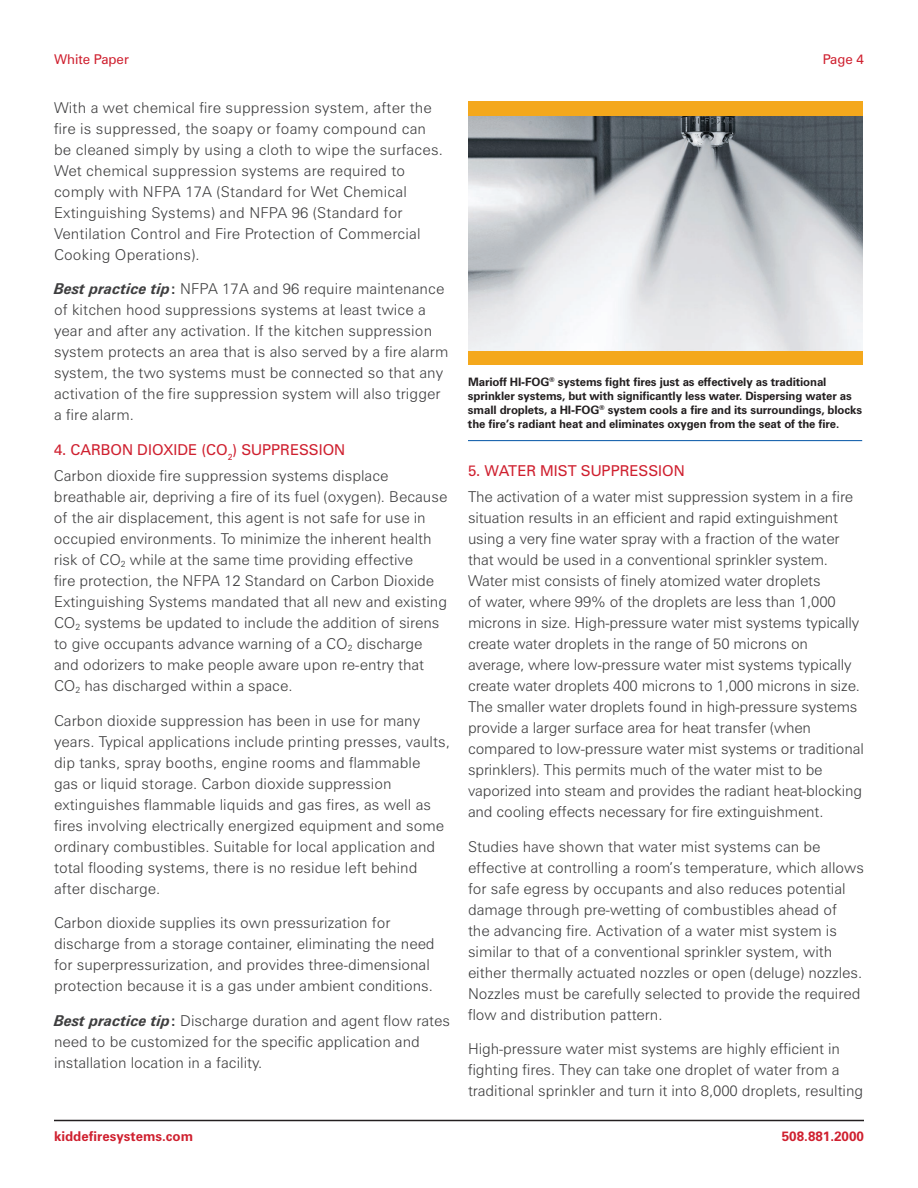
<style>
.page{position:relative;width:918px;height:1188px;background:#fff}
.page>*{position:absolute;margin:0;border:0;box-sizing:border-box;transform-origin:0 0}
.t1{font:300 15px/21px "Zurich BT";color:#3e3e3f}
.t2{font:15px "Zurich BT";color:#cf202f}
.t3{font:700 13.5px "Zurich BT";color:#cf202f}
.t4{font:13.5px "Zurich BT";color:#cf202f}
.t5{font:700 11.7px/14px "Zurich BT";letter-spacing:-.01em;color:#231f20}
.s1{font-weight:700;font-style:italic}
.s2{font-weight:700}
.s3{font-weight:400;color:#cf202f}
</style>
<div class="page">
<hr style="left:54px;top:1120px;width:810px;height:1px;background:#231f20">
<div style="left:468px;top:102px;width:394px;height:263px;background:#f4a81c"></div>
<img style="left:468px;top:116px;width:394px;height:234px">
<hr style="left:468px;top:440px;width:394px;height:1px;background:#0154a6">
<p class="t4" style="left:54px;top:51px;width:77px">White Paper</p>
<p class="t4" style="left:823px;top:51px;width:43px">Page 4</p>
<p class="t1" style="left:54px;top:97px;width:390px">With a wet chemical fire suppression system, after the fire is suppressed, the soapy or foamy compound can be cleaned simply by using a cloth to wipe the surfaces.<br>Wet chemical suppression systems are required to comply with NFPA 17A (Standard for Wet Chemical Extinguishing Systems) and NFPA 96 (Standard for Ventilation Control and Fire Protection of Commercial Cooking Operations).</p>
<p class="t1" style="left:54px;top:279px;width:396px"><span class="s1">Best practice tip</span><span class="s2">:</span> NFPA 17A and 96 require maintenance of kitchen hood suppressions systems at least twice a year and after any activation. If the kitchen suppression system protects an area that is also served by a fire alarm system, the two systems must be connected so that any activation of the fire suppression system will also trigger a fire alarm.</p>
<p class="t1" style="left:54px;top:436px;width:336px;line-height:26.4px"><span class="s3">4. CARBON DIOXIDE (CO</span><sub>2</sub><span class="s3">) SUPPRESSION<br></span>Carbon dioxide fire suppression systems displace</p>
<p class="t1" style="left:54px;top:486px;width:395px">breathable air, depriving a fire of its fuel (oxygen). Because of the air displacement, this agent is not safe for use in occupied environments. To minimize the inherent health risk of CO<sub>2</sub> while at the same time providing effective<br>fire protection, the NFPA 12 Standard on Carbon Dioxide Extinguishing Systems mandated that all new and existing CO<sub>2</sub> systems be updated to include the addition of sirens to give occupants advance warning of a CO<sub>2</sub> discharge and odorizers to make people aware upon re-entry that CO<sub>2</sub> has discharged within a space.</p>
<p class="t1" style="left:54px;top:710px;width:397px">Carbon dioxide suppression has been in use for many years. Typical applications include printing presses, vaults, dip tanks, spray booths, engine rooms and flammable<br>gas or liquid storage. Carbon dioxide suppression extinguishes flammable liquids and gas fires, as well as fires involving electrically energized equipment and some ordinary combustibles. Suitable for local application and total flooding systems, there is no residue left behind after discharge.</p>
<p class="t1" style="left:54px;top:912px;width:382px">Carbon dioxide supplies its own pressurization for discharge from a storage container, eliminating the need for superpressurization, and provides three-dimensional protection because it is a gas under ambient conditions.</p>
<p class="t1" style="left:54px;top:1010px;width:398px"><span class="s1">Best practice tip</span><span class="s2">:</span> Discharge duration and agent flow rates need to be customized for the specific application and installation location in a facility.</p>
<p class="t5" style="left:468px;top:375px;width:396px">Marioff HI-FOG<sup>®</sup> systems fight fires just as effectively as traditional sprinkler systems, but with significantly less water. Dispersing water as small droplets, a HI-FOG<sup>®</sup> system cools a fire and its surroundings, blocks the fire’s radiant heat and eliminates oxygen from the seat of the fire.</p>
<p class="t2" style="left:468px;top:462px;width:218px">5. WATER MIST SUPPRESSION</p>
<p class="t1" style="left:468px;top:486px;width:397px">The activation of a water mist suppression system in a fire situation results in an efficient and rapid extinguishment using a very fine water spray with a fraction of the water that would be used in a conventional sprinkler system.<br>Water mist consists of finely atomized water droplets<br>of water, where 99% of the droplets are less than 1,000 microns in size. High-pressure water mist systems typically create water droplets in the range of 50 microns on average, where low-pressure water mist systems typically create water droplets 400 microns to 1,000 microns in size.<br>The smaller water droplets found in high-pressure systems provide a larger surface area for heat transfer (when compared to low-pressure water mist systems or traditional sprinklers). This permits much of the water mist to be vaporized into steam and provides the radiant heat-blocking and cooling effects necessary for fire extinguishment.</p>
<p class="t1" style="left:468px;top:836px;width:398px">Studies have shown that water mist systems can be effective at controlling a room’s temperature, which allows for safe egress by occupants and also reduces potential damage through pre-wetting of combustibles ahead of<br>the advancing fire. Activation of a water mist system is similar to that of a conventional sprinkler system, with either thermally actuated nozzles or open (deluge) nozzles.<br>Nozzles must be carefully selected to provide the required flow and distribution pattern.</p>
<p class="t1" style="left:468px;top:1038px;width:397px">High-pressure water mist systems are highly efficient in fighting fires. They can take one droplet of water from a traditional sprinkler and turn it into 8,000 droplets, resulting</p>
<p class="t3" style="left:54px;top:1128px;width:140px">kiddefiresystems.com</p>
<p class="t3" style="left:782px;top:1128px;width:84px">508.881.2000</p>
</div>
